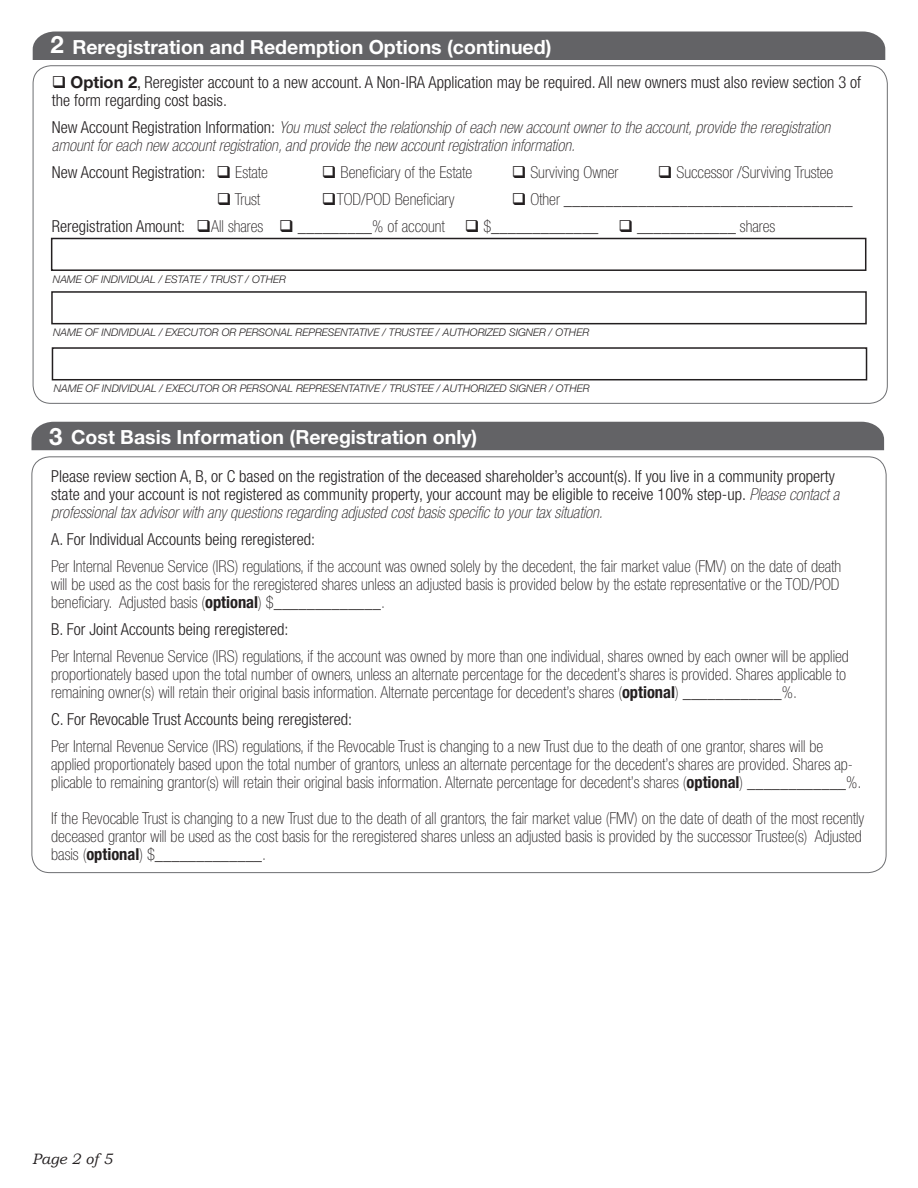
<style>
.page{position:relative;width:918px;height:1188px;background:#fff}
.page>*{position:absolute;margin:0;border:0;box-sizing:border-box;transform-origin:0 0}
.t1{font:700 24px "Helvetica Neue";color:#fff}
.t2{font:700 19.5px "Helvetica Neue";color:#fff}
.t3{font:100 condensed 16.5px/18px "Helvetica Neue";color:#231f20}
.t4{font:300 condensed 16.5px/18px "Helvetica Neue";color:#231f20}
.t5{font:italic 100 condensed 16.5px/18px "Helvetica Neue";color:#231f20}
.t6{font:italic 15px "Bookman Old Style";color:#231f20}
.t7{font:italic 300 10.5px "Helvetica Neue";color:#231f20}
.s1{font-weight:700;font-stretch:normal}
.s2{font-weight:400}
.s3{font-weight:300;font-style:normal}
.s4{font-weight:100}
.s5{font-weight:300}
.s6{font-weight:100;font-style:italic}
.s7{font-weight:700}
</style>
<div class="page">
<div style="left:33px;top:32px;width:852px;height:28px;background:#636366"></div>
<div style="left:51px;top:238px;width:815px;height:33px;border:2px solid #231f20"></div>
<div style="left:51px;top:291px;width:816px;height:33px;border:2px solid #231f20"></div>
<div style="left:52px;top:347px;width:815px;height:33px;border:2px solid #231f20"></div>
<div style="left:32px;top:422px;width:852px;height:28px;background:#636366"></div>
<p class="t1" style="left:50px;top:30px;width:15px">2</p>
<p class="t2" style="left:72px;top:35px;width:481px">Reregistration and Redemption Options (continued)</p>
<p class="t4" style="left:52px;top:73px;width:811px">❑ <span class="s1">Option 2</span><span class="s2">,</span> Reregister account to a new account. A Non-IRA Application may be required. All new owners must also review section 3 of the form regarding cost basis.</p>
<p class="t5" style="left:52px;top:118px;width:780px"><span class="s3">New Account Registration Information:</span> You must select the relationship of each new account owner to the account, provide the reregistration amount for each new account registration, and provide the new account registration information.</p>
<p class="t4" style="left:52px;top:163px;width:218px">New Account Registration: ❑ <span class="s4">Estate</span></p>
<p class="t3" style="left:322px;top:163px;width:152px">❑ Beneficiary of the Estate</p>
<p class="t3" style="left:512px;top:163px;width:108px">❑ Surviving Owner</p>
<p class="t3" style="left:658px;top:163px;width:177px">❑ Successor /Surviving Trustee</p>
<p class="t3" style="left:217px;top:190px;width:45px">❑ Trust</p>
<p class="t3" style="left:322px;top:190px;width:134px">❑TOD/POD Beneficiary</p>
<p class="t3" style="left:512px;top:190px;width:343px">❑ Other ___________________________________</p>
<p class="t3" style="left:52px;top:217px;width:725px"><span class="s5">Reregistration Amount:</span> ❑All shares ❑ _________% of account ❑ $_____________ ❑ ____________ shares</p>
<p class="t7" style="left:53px;top:273px;width:234px">NAME OF INDIVIDUAL / ESTATE / TRUST / OTHER</p>
<p class="t7" style="left:53px;top:326px;width:537px">NAME OF INDIVIDUAL / EXECUTOR OR PERSONAL REPRESENTATIVE / TRUSTEE / AUTHORIZED SIGNER / OTHER</p>
<p class="t7" style="left:54px;top:382px;width:537px">NAME OF INDIVIDUAL / EXECUTOR OR PERSONAL REPRESENTATIVE / TRUSTEE / AUTHORIZED SIGNER / OTHER</p>
<p class="t1" style="left:49px;top:422px;width:15px">3</p>
<p class="t2" style="left:71px;top:425px;width:408px">Cost Basis Information (Reregistration only)</p>
<p class="t4" style="left:51px;top:467px;width:789px">Please review section A, B, or C based on the registration of the deceased shareholder’s account(s). If you live in a community property state and your account is not registered as community property, your account may be eligible to receive 100% step-up. <span class="s6">Please contact a professional tax advisor with any questions regarding adjusted cost basis specific to your tax situation.</span></p>
<p class="t4" style="left:51px;top:530px;width:265px">A. For Individual Accounts being reregistered:</p>
<p class="t3" style="left:51px;top:557px;width:792px;text-align:justify">Per Internal Revenue Service (IRS) regulations, if the account was owned solely by the decedent, the fair market value (FMV) on the date of death will be used as the cost basis for the reregistered shares unless an adjusted basis is provided below by the estate representative or the TOD/POD beneficiary. Adjusted basis (<span class="s7">optional</span>) $_____________.</p>
<p class="t4" style="left:51px;top:620px;width:239px">B. For Joint Accounts being reregistered:</p>
<p class="t3" style="left:51px;top:647px;width:799px">Per Internal Revenue Service (IRS) regulations, if the account was owned by more than one individual, shares owned by each owner will be applied proportionately based upon the total number of owners, unless an alternate percentage for the decedent’s shares is provided. Shares applicable to remaining owner(s) will retain their original basis information. Alternate percentage for decedent’s shares (<span class="s7">optional</span>) ____________%.</p>
<p class="t4" style="left:51px;top:710px;width:302px">C. For Revocable Trust Accounts being reregistered:</p>
<p class="t3" style="left:51px;top:737px;width:812px">Per Internal Revenue Service (IRS) regulations, if the Revocable Trust is changing to a new Trust due to the death of one grantor, shares will be applied proportionately based upon the total number of grantors, unless an alternate percentage for the decedent’s shares are provided. Shares ap&shy;plicable to remaining grantor(s) will retain their original basis information. Alternate percentage for decedent’s shares (<span class="s7">optional</span>) ____________%.</p>
<p class="t3" style="left:51px;top:809px;width:815px">If the Revocable Trust is changing to a new Trust due to the death of all grantors, the fair market value (FMV) on the date of death of the most recently deceased grantor will be used as the cost basis for the reregistered shares unless an adjusted basis is provided by the successor Trustee(s) Adjusted basis (<span class="s7">optional</span>) $_____________.</p>
<p class="t6" style="left:32px;top:1149px;width:82px">Page 2 of 5</p>
</div>
